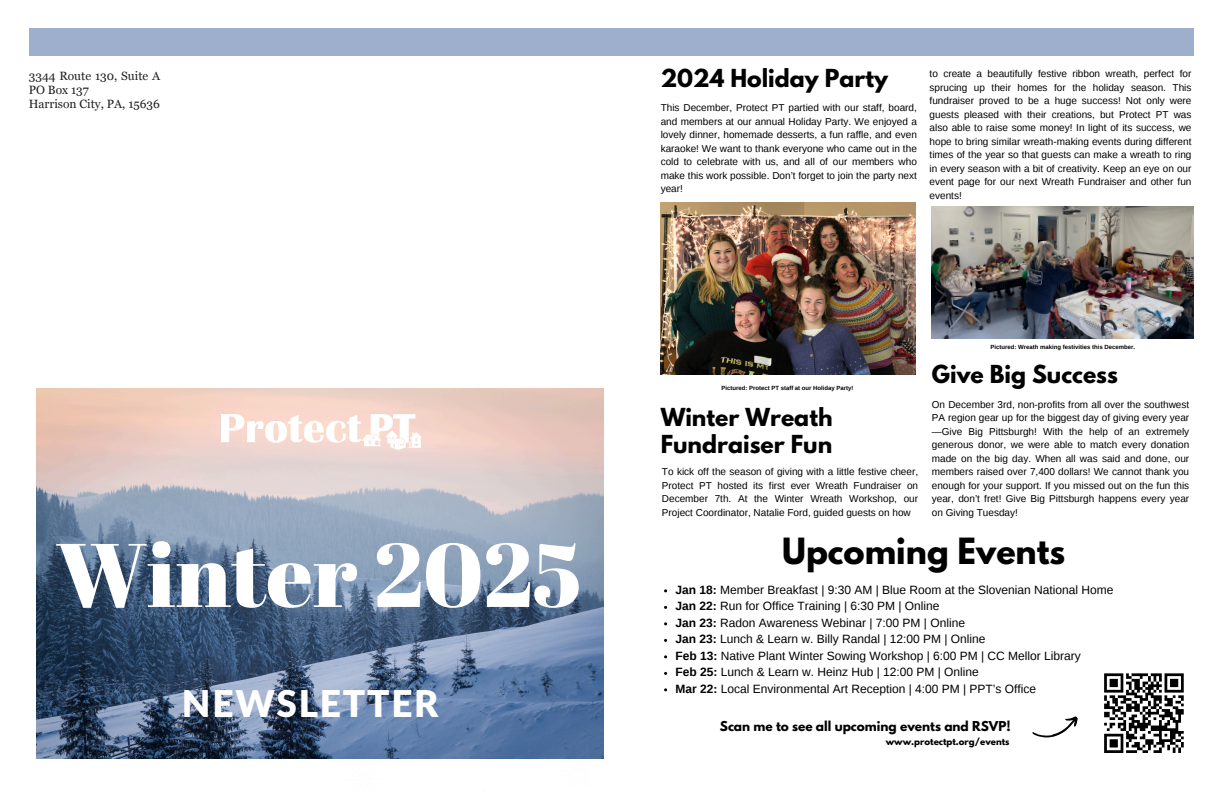
<style>
.page{position:relative;width:1224px;height:792px;background:#fff}
.page>*{position:absolute;margin:0;border:0;box-sizing:border-box;transform-origin:0 0}
.t1{font:90px "Abril Fatface";color:#fff}
.t2{font:900 37px "Lato Latin";letter-spacing:.045em;color:#fff}
.t3{font:700 32px "League Spartan";color:#000}
.t4{font:700 22px/27px "League Spartan";color:#000}
.t5{font:700 12.1px "League Spartan";color:#000}
.t6{font:12px "Liberation Sans";color:#000}
.t7{font:12px/14.2px "Georgia";color:#231f20}
.t8{font:10px/13.5px "Liberation Sans";color:#000;text-align:justify}
.t9{font:700 8.7px "League Spartan";color:#000}
.t10{font:700 6px "Liberation Sans";color:#000}
.s1{font-weight:700}
</style>
<div class="page">
<div style="left:582px;top:28px;width:612px;height:28px;background:#9eafce"></div>
<div style="left:29px;top:28px;width:612px;height:28px;background:#9eafce"></div>
<svg style="left:560px;top:758px;width:35px;height:1px"></svg>
<svg style="left:1104px;top:673px;width:80px;height:80px"></svg>
<svg style="left:1032px;top:716px;width:46px;height:22px"></svg>
<img style="left:37px;top:389px;width:567px;height:369px">
<img style="left:205px;top:396px;width:227px;height:68px">
<img style="left:932px;top:207px;width:262px;height:131px">
<img style="left:661px;top:202px;width:255px;height:172px">
<p class="t7" style="left:29px;top:69px;width:133px">3344 Route 130, Suite A<br>PO Box 137<br>Harrison City, PA, 15636</p>
<p class="t1" style="left:56px;top:512px;width:527px">Winter 2025</p>
<h4 class="t2" style="left:182px;top:687px;width:258px">NEWSLETTER</h4>
<p class="t4" style="left:661px;top:67px;width:229px">2024 Holiday Party</p>
<p class="t8" style="left:661px;top:101px;width:258px">This December, Protect PT partied with our staff, board, and members at our annual Holiday Party. We enjoyed a lovely dinner, homemade desserts, a fun raffle, and even karaoke! We want to thank everyone who came out in the cold to celebrate with us, and all of our members who make this work possible. Don’t forget to join the party next year!</p>
<p class="t8" style="left:930px;top:67px;width:263px">to create a beautifully festive ribbon wreath, perfect for sprucing up their homes for the holiday season. This fundraiser proved to be a huge success! Not only were guests pleased with their creations, but Protect PT was also able to raise some money! In light of its success, we hope to bring similar wreath-making events during different times of the year so that guests can make a wreath to ring in every season with a bit of creativity. Keep an eye on our event page for our next Wreath Fundraiser and other fun events!</p>
<p class="t10" style="left:721px;top:384px;width:134px">Pictured: Protect PT staff at our Holiday Party!</p>
<p class="t4" style="left:661px;top:407px;width:173px">Winter Wreath<br>Fundraiser Fun</p>
<p class="t8" style="left:662px;top:465px;width:258px">To kick off the season of giving with a little festive cheer, Protect PT hosted its first ever Wreath Fundraiser on December 7th. At the Winter Wreath Workshop, our Project Coordinator, Natalie Ford, guided guests on how</p>
<h4 class="t10" style="left:990px;top:344px;width:146px">Pictured: Wreath making festivities this December.</h4>
<h4 class="t4" style="left:932px;top:364px;width:188px">Give Big Success</h4>
<p class="t8" style="left:932px;top:398px;width:259px">On December 3rd, non-profits from all over the southwest PA region gear up for the biggest day of giving every year —Give Big Pittsburgh! With the help of an extremely generous donor, we were able to match every donation made on the big day. When all was said and done, our members raised over 7,400 dollars! We cannot thank you enough for your support. If you missed out on the fun this year, don’t fret! Give Big Pittsburgh happens every year on Giving Tuesday!</p>
<p class="t3" style="left:782px;top:535px;width:284px">Upcoming Events</p>
<h6 class="t6" style="left:675px;top:583px;width:440px"><span class="s1">Jan 18:</span> Member Breakfast | 9:30 AM | Blue Room at the Slovenian National Home</h6>
<p class="t6" style="left:675px;top:600px;width:266px"><span class="s1">Jan 22:</span> Run for Office Training | 6:30 PM | Online</p>
<p class="t6" style="left:675px;top:616px;width:291px"><span class="s1">Jan 23:</span> Radon Awareness Webinar | 7:00 PM | Online</p>
<p class="t6" style="left:675px;top:633px;width:312px"><span class="s1">Jan 23:</span> Lunch &amp; Learn w. Billy Randal | 12:00 PM | Online</p>
<h1 class="t6" style="left:675px;top:649px;width:407px"><span class="s1">Feb 13:</span> Native Plant Winter Sowing Workshop | 6:00 PM | CC Mellor Library</h1>
<p class="t6" style="left:675px;top:666px;width:305px"><span class="s1">Feb 25:</span> Lunch &amp; Learn w. Heinz Hub | 12:00 PM | Online</p>
<h2 class="t6" style="left:675px;top:682px;width:362px"><span class="s1">Mar 22:</span> Local Environmental Art Reception | 4:00 PM | PPT’s Office</h2>
<h3 class="t5" style="left:720px;top:720px;width:292px">Scan me to see all upcoming events and RSVP!</h3>
<p class="t9" style="left:886px;top:737px;width:125px">www.protectpt.org/events</p>
</div>
